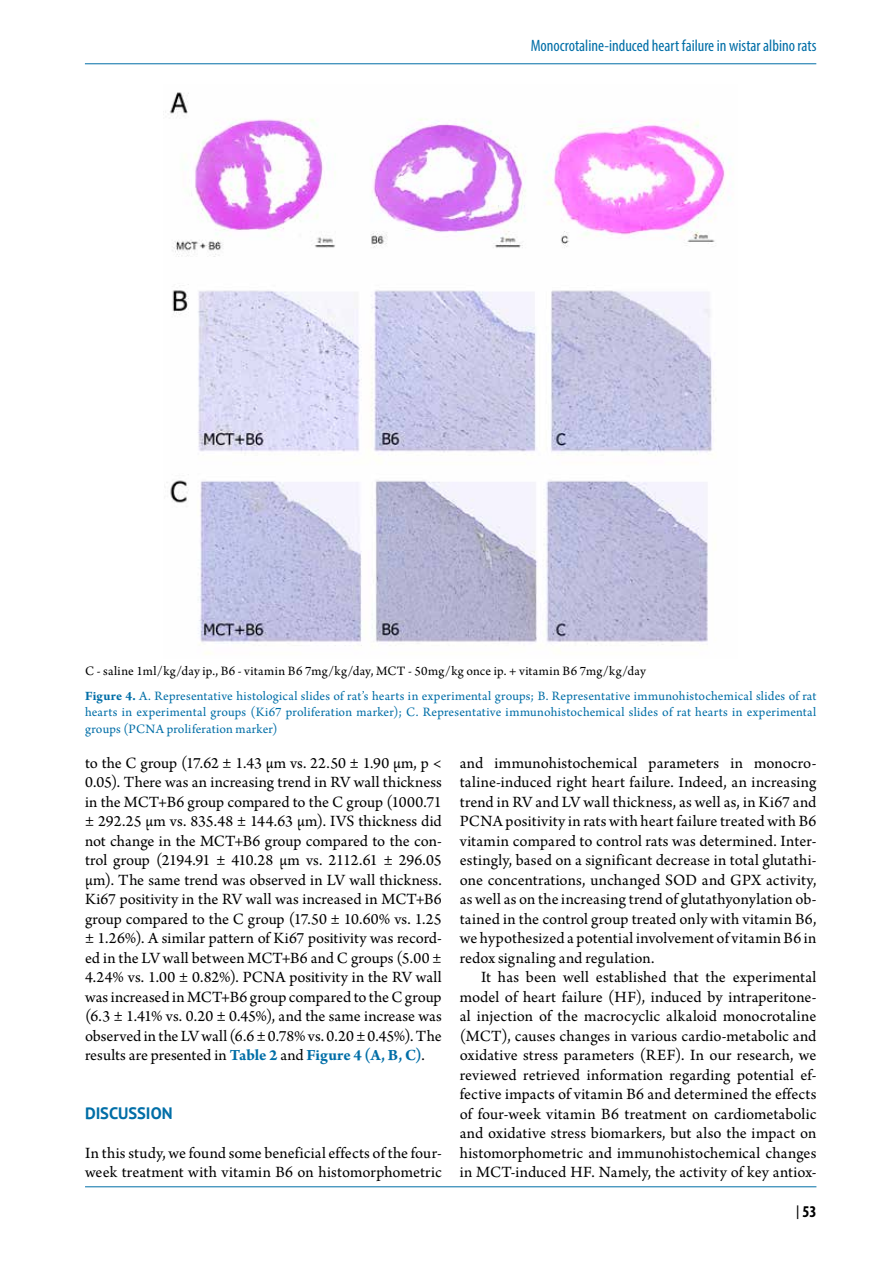
<style>
.page{position:relative;width:893px;height:1263px;background:#fff}
.page>*{position:absolute;margin:0;border:0;box-sizing:border-box;transform-origin:0 0}
.t1{font:16.5px/19.5px "Arno Pro";letter-spacing:.01em;color:#000;text-align:justify}
.t2{font:condensed 16.5px "Myriad Pro";color:#006ea7}
.t3{font:700 16.5px "PT Sans";color:#006ea7}
.t4{font:700 condensed 16.5px "Myriad Pro";color:#000}
.t5{font:13.5px/24.8px "Arno Pro";letter-spacing:.015em;color:#006ea7}
.s1{color:#000}
.s2{font-weight:700}
.s3{font-weight:700;color:#006ea7}
.s4{font-family:"PT Sans";font-weight:400;font-stretch:normal}
</style>
<div class="page">
<hr style="left:85px;top:1186px;width:731px;height:1px;background:#006ea7">
<hr style="left:85px;top:63px;width:731px;height:1px;background:#006ea7">
<img style="left:166px;top:92px;width:564px;height:562px">
<p class="t2" style="left:531px;top:35px;width:287px">Monocrotaline-induced heart failure in wistar albino rats</p>
<p class="t5" style="left:85px;top:660px;width:733px"><span class="s1">C - saline 1ml/kg/day ip., B6 - vitamin B6 7mg/kg/day, MCT - 50mg/kg once ip. + vitamin B6 7mg/kg/day<br></span><span class="s2">Figure 4.</span> A. Representative histological slides of rat’s hearts in experimental groups; B. Representative immunohistochemical slides of rat</p>
<p class="t5" style="left:85px;top:705px;width:733px;line-height:16.2px">hearts in experimental groups (Ki67 proliferation marker); C. Representative immunohistochemical slides of rat hearts in experimental groups (PCNA proliferation marker)</p>
<p class="t1" style="left:85px;top:754px;width:358px">to the C group (17.62 ± 1.43 μm vs. 22.50 ± 1.90 μm, p &lt; 0.05). There was an increasing trend in RV wall thickness in the MCT+B6 group compared to the C group (1000.71 ± 292.25 μm vs. 835.48 ± 144.63 μm). IVS thickness did not change in the MCT+B6 group compared to the con&shy;trol group (2194.91 ± 410.28 μm vs. 2112.61 ± 296.05 μm). The same trend was observed in LV wall thickness.<br>Ki67 positivity in the RV wall was increased in MCT+B6 group compared to the C group (17.50 ± 10.60% vs. 1.25 ± 1.26%). A similar pattern of Ki67 positivity was record&shy;ed in the LV wall between MCT+B6 and C groups (5.00 ± 4.24% vs. 1.00 ± 0.82%). PCNA positivity in the RV wall was increased in MCT+B6 group compared to the C group (6.3 ± 1.41% vs. 0.20 ± 0.45%), and the same increase was observed in the LV wall (6.6 ± 0.78% vs. 0.20 ± 0.45%). The results are presented in <span class="s3">Table 2</span> and <span class="s3">Figure 4 (A, B, C)</span>.</p>
<p class="t3" style="left:85px;top:1102px;width:89px">DISCUSSION</p>
<p class="t1" style="left:85px;top:1144px;width:358px">In this study, we found some beneficial effects of the four&shy;week treatment with vitamin B6 on histomorphometric</p>
<p class="t1" style="left:460px;top:754px;width:358px">and immunohistochemical parameters in monocro&shy;taline-induced right heart failure. Indeed, an increasing trend in RV and LV wall thickness, as well as, in Ki67 and PCNA positivity in rats with heart failure treated with B6 vitamin compared to control rats was determined. Inter&shy;estingly, based on a significant decrease in total glutathi&shy;one concentrations, unchanged SOD and GPX activity, as well as on the increasing trend of glutathyonylation ob&shy;tained in the control group treated only with vitamin B6, we hypothesized a potential involvement of vitamin B6 in redox signaling and regulation.</p>
<p class="t1" style="left:460px;top:968px;width:358px;text-indent:21px">It has been well established that the experimental model of heart failure (HF), induced by intraperitone&shy;al injection of the macrocyclic alkaloid monocrotaline (MCT), causes changes in various cardio-metabolic and oxidative stress parameters (REF). In our research, we reviewed retrieved information regarding potential ef&shy;fective impacts of vitamin B6 and determined the effects of four-week vitamin B6 treatment on cardiometabolic and oxidative stress biomarkers, but also the impact on histomorphometric and immunohistochemical changes in MCT-induced HF. Namely, the activity of key antiox-</p>
<p class="t4" style="left:796px;top:1201px;width:22px"><span class="s4">|</span> 53</p>
</div>
